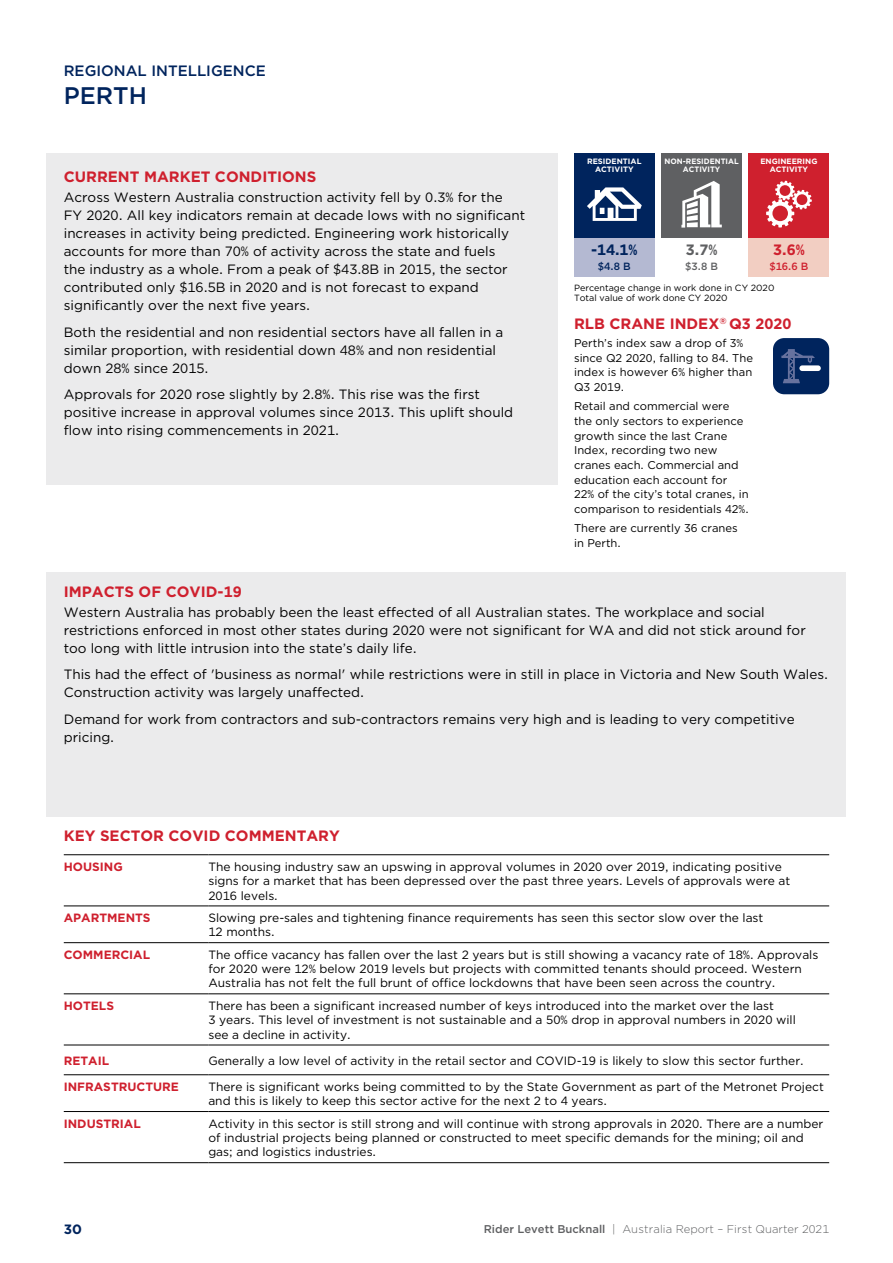
<style>
.page{position:relative;width:893px;height:1263px;background:#fff}
.page>*{position:absolute;margin:0;border:0;box-sizing:border-box;transform-origin:0 0}
.t1{font:500 24px "Gotham";color:#00245d}
.t2{font:700 15px "Gotham";color:#cf202e}
.t3{font:500 15px "Gotham";color:#00245d}
.t4{font:700 15px "Gotham";color:#00245d}
.t5{font:700 15px "Gotham";color:#5f6062}
.t6{font:13.5px/18px "Gotham";color:#000}
.t7{font:700 13.5px "Gotham";color:#00245d}
.t8{font:12px/14.4px "Gotham";color:#000}
.t9{font:700 12px "Gotham";color:#cf202e}
.t10{font:11.25px/14.7px "Gotham";color:#000}
.t11{font:300 11.25px "Gotham";letter-spacing:.005em;color:#5f6062}
.t12{font:500 10.5px "Gotham";color:#cf202e}
.t13{font:500 10.5px "Gotham";color:#00245d}
.t14{font:500 10.5px "Gotham";color:#5f6062}
.t15{font:9px/10.5px "Gotham";color:#000}
.t16{font:700 7.8px/7.8px "Gotham";color:#fff;text-align:center}
.s1{font-weight:500}
</style>
<div class="page">
<div style="left:47px;top:153px;width:511px;height:332px;background:#ebebec"></div>
<div style="left:47px;top:572px;width:799px;height:244px;background:#ebebec"></div>
<div style="left:574px;top:237px;width:81px;height:39px;background:#b4b9d2"></div>
<div style="left:574px;top:153px;width:81px;height:84px;background:#00245d"></div>
<svg style="left:587px;top:187px;width:55px;height:34px"></svg>
<div style="left:661px;top:153px;width:81px;height:84px;background:#5f6062"></div>
<svg style="left:681px;top:181px;width:41px;height:47px"></svg>
<div style="left:749px;top:237px;width:80px;height:39px;background:#f2cec2"></div>
<div style="left:749px;top:153px;width:80px;height:84px;background:#cf202e"></div>
<svg style="left:766px;top:181px;width:46px;height:47px"></svg>
<hr style="left:64px;top:905px;width:144px;height:1px;background:#000">
<hr style="left:208px;top:905px;width:621px;height:1px;background:#000">
<hr style="left:64px;top:942px;width:144px;height:1px;background:#000">
<hr style="left:208px;top:942px;width:621px;height:1px;background:#000">
<hr style="left:64px;top:993px;width:144px;height:1px;background:#000">
<hr style="left:208px;top:993px;width:621px;height:1px;background:#000">
<hr style="left:64px;top:1044px;width:144px;height:1px;background:#000">
<hr style="left:208px;top:1044px;width:621px;height:1px;background:#000">
<hr style="left:64px;top:1074px;width:144px;height:1px;background:#000">
<hr style="left:208px;top:1074px;width:621px;height:1px;background:#000">
<hr style="left:64px;top:1111px;width:144px;height:1px;background:#000">
<hr style="left:208px;top:1111px;width:621px;height:1px;background:#000">
<hr style="left:64px;top:1162px;width:144px;height:1px;background:#000">
<hr style="left:208px;top:1162px;width:621px;height:1px;background:#000">
<hr style="left:64px;top:854px;width:144px;height:1px;background:#000">
<hr style="left:208px;top:854px;width:621px;height:1px;background:#000">
<div style="left:773px;top:338px;width:56px;height:56px;background:#00245d;border-radius:11px"></div>
<div style="left:799px;top:365px;width:22px;height:6px;background:#fff;border-radius:3px"></div>
<svg style="left:781px;top:349px;width:34px;height:34px"></svg>
<p class="t3" style="left:64px;top:61px;width:134px">REGIONAL I NTELLIG</p>
<p class="t3" style="left:223px;top:61px;width:45px">ENCE</p>
<h1 class="t1" style="left:64px;top:80px;width:49px">PERTH</h1>
<p class="t2" style="left:64px;top:167px;width:23px">CURRE</p>
<p class="t2" style="left:118px;top:167px;width:199px">NT MARKET CONDITIONS</p>
<p class="t6" style="left:64px;top:188px;width:463px">Across Western Australia construction activity fell by 0.3% for the<br>FY 2020. All key indicators remain at decade lows with no significant increases in activity being predicted. Engineering work historically accounts for more than 70% of activity across the state and fuels<br>the industry as a whole. From a peak of $43.8B in 2015, the sector contributed only $16.5B in 2020 and is not forecast to expand significantly over the next five years.</p>
<p class="t6" style="left:64px;top:323px;width:441px">Both the residential and non residential sectors have all fallen in a similar proportion, with residential down 48% and non residential down 28% since 2015.</p>
<p class="t6" style="left:64px;top:385px;width:451px">Approvals for 2020 rose slightly by 2.8%. This rise was the first positive increase in approval volumes since 2013. This uplift should flow into rising commencements in 2021.</p>
<p class="t16" style="left:587px;top:158px;width:53px">RESIDENTIAL<br>ACTIVITY</p>
<p class="t16" style="left:665px;top:158px;width:73px">NON-RESIDENTIAL<br>ACTIVITY</p>
<p class="t16" style="left:760px;top:158px;width:7px">ENG</p>
<p class="t16" style="left:770px;top:158px;width:43px;text-align:left;text-indent:8px">INEERING<br>ACTIVITY</p>
<p class="t4" style="left:591px;top:240px;width:48px">-14.1%</p>
<p class="t13" style="left:598px;top:259px;width:33px">$4.8 b</p>
<p class="t5" style="left:686px;top:240px;width:33px">3.7%</p>
<p class="t14" style="left:685px;top:259px;width:33px">$3.8 b</p>
<p class="t2" style="left:773px;top:240px;width:33px">3.6%</p>
<p class="t12" style="left:769px;top:259px;width:39px">$16.6 b</p>
<p class="t15" style="left:574px;top:282px;width:202px">Percentage change in work done in CY 2020<br>Total value of work done CY 2020</p>
<p class="t2" style="left:574px;top:314px;width:219px">RLB CRANE I NDEX<sup>®</sup> Q3 2020</p>
<p class="t10" style="left:574px;top:335px;width:180px">Perth’s index saw a drop of 3% since Q2 2020, falling to 84. The index is however 6% higher than<br>Q3 2019.</p>
<p class="t10" style="left:574px;top:399px;width:176px">Retail and commercial were the only sectors to experience growth since the last Crane<br>Index, recording two new cranes each. Commercial and education each account for<br>22% of the city’s total cranes, in comparison to residentials 42%.</p>
<p class="t10" style="left:574px;top:520px;width:165px">There are currently 36 cranes in Perth.</p>
<p class="t2" style="left:64px;top:581px;width:179px">I MPACTS OF COVI D-19</p>
<p class="t6" style="left:64px;top:603px;width:743px">Western Australia has probably been the least effected of all Australian states. The workplace and social restrictions enforced in most other states during 2020 were not significant for WA and did not stick around for too long with little intrusion into the state’s daily life.</p>
<p class="t6" style="left:64px;top:665px;width:766px">This had the effect of 'business as normal' while restrictions were in still in place in Victoria and New South Wales.<br>Construction activity was largely unaffected.</p>
<p class="t6" style="left:64px;top:710px;width:732px">Demand for work from contractors and sub-contractors remains very high and is leading to very competitive pricing.</p>
<p class="t2" style="left:64px;top:826px;width:245px">KEY SECTOR COVI D COMMENTAR</p>
<p class="t2" style="left:329px;top:826px;width:12px">Y</p>
<p class="t9" style="left:64px;top:858px;width:60px">HOUSI NG</p>
<p class="t8" style="left:208px;top:859px;width:584px">The housing industry saw an upswing in approval volumes in 2020 over 2019, indicating positive signs for a market that has been depressed over the past three years. Levels of approvals were at<br>2016 levels.</p>
<p class="t9" style="left:64px;top:910px;width:27px">APART</p>
<p class="t9" style="left:107px;top:910px;width:37px">MENTS</p>
<p class="t8" style="left:208px;top:910px;width:557px">Slowing pre-sales and tightening finance requirements has seen this sector slow over the last<br>12 months.</p>
<p class="t9" style="left:64px;top:946px;width:88px">COMMERCIAL</p>
<p class="t8" style="left:208px;top:947px;width:612px">The office vacancy has fallen over the last 2 years but is still showing a vacancy rate of 18%. Approvals for 2020 were 12% below 2019 levels but projects with committed tenants should proceed. Western<br>Australia has not felt the full brunt of office lockdowns that have been seen across the country.</p>
<p class="t9" style="left:64px;top:997px;width:51px">HOTELS</p>
<p class="t8" style="left:208px;top:998px;width:589px">There has been a significant increased number of keys introduced into the market over the last<br>3 years. This level of investment is not sustainable and a 50% drop in approval numbers in 2020 will see a decline in activity.</p>
<p class="t9" style="left:64px;top:1052px;width:9px">RETAI</p>
<p class="t9" style="left:102px;top:1052px;width:9px">L</p>
<p class="t8" style="left:208px;top:1053px;width:597px">Generally a low level of activity in the retail sector and COVID-19 is likely to slow this sector further.</p>
<p class="t9" style="left:64px;top:1078px;width:31px">INFRASTRU</p>
<p class="t9" style="left:137px;top:1078px;width:18px">CTURE</p>
<p class="t8" style="left:208px;top:1079px;width:617px">There is significant works being committed to by the State Government as part of the Metronet Project and this is likely to keep this sector active for the next 2 to 4 years.</p>
<p class="t9" style="left:64px;top:1115px;width:32px">INDUSTRIA</p>
<p class="t9" style="left:133px;top:1115px;width:9px">L</p>
<p class="t8" style="left:208px;top:1116px;width:616px">Activity in this sector is still strong and will continue with strong approvals in 2020. There are a number of industrial projects being planned or constructed to meet specific demands for the mining; oil and gas; and logistics industries.</p>
<p class="t7" style="left:64px;top:1220px;width:20px">30</p>
<p class="t11" style="left:484px;top:1222px;width:347px"><span class="s1">Rider Levett Bucknall</span> | Australia Report – First Quarter 2021</p>
</div>
